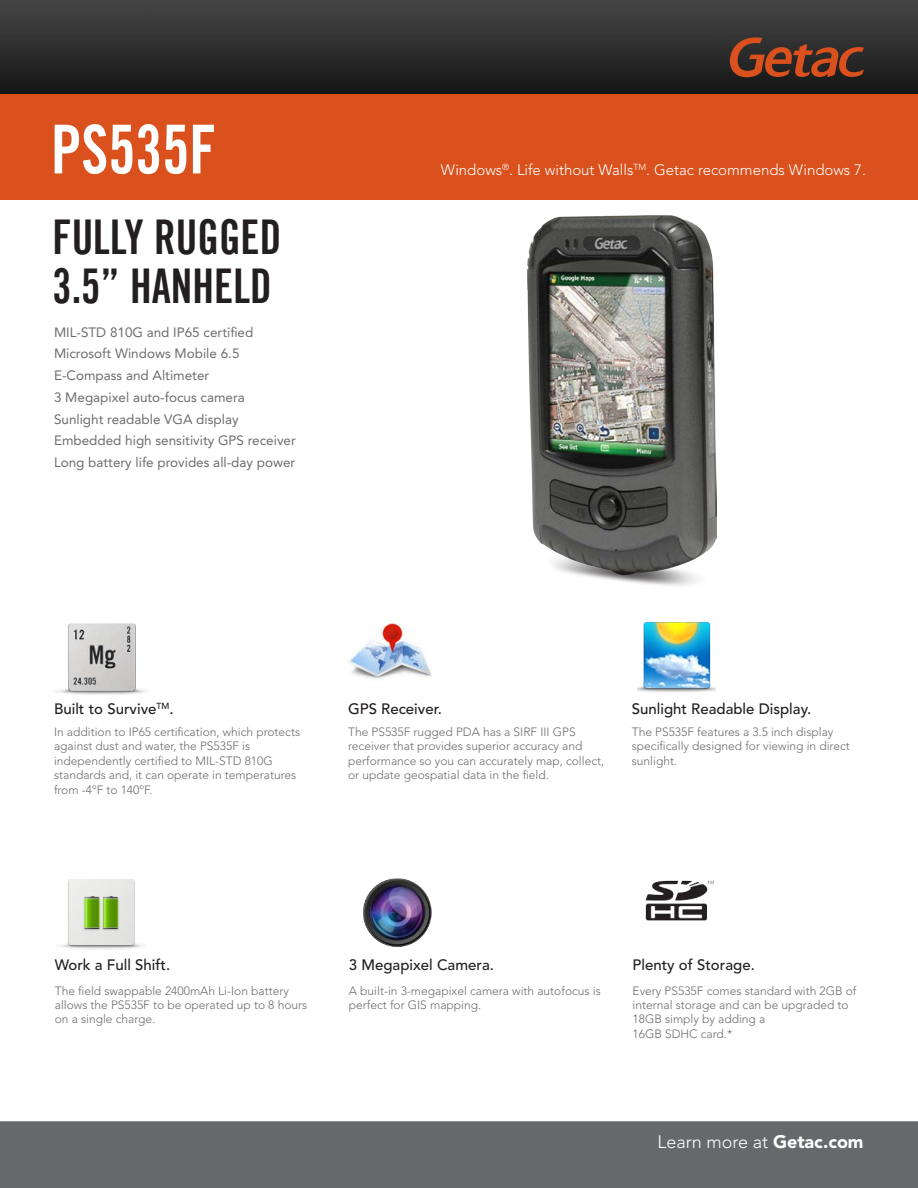
<style>
.page{position:relative;width:918px;height:1188px;background:#fff}
.page>*{position:absolute;margin:0;border:0;box-sizing:border-box;transform-origin:0 0}
.t1{font:67.5px "Trade Gothic Bold Cond Twenty";color:#fff;scale:.9 1}
.t2{font:48px "Trade Gothic Bold Cond Twenty";color:#231f20;scale:.9 1}
.t3{font:300 18px "Avenir";color:#fff}
.t4{font:500 15px "Avenir";color:#231f20}
.t5{font:300 15px "Avenir";color:#fff}
.t6{font:13.5px "Avenir";color:#6c6d70}
.t7{font:300 12px/14.4px "Avenir";color:#6c6d70}
.s1{font-weight:900}
</style>
<div class="page">
<img style="left:527px;top:216px;width:190px;height:370px">
<img style="left:0;top:0;width:918px;height:94px">
<div style="left:0;top:94px;width:918px;height:106px;background:#da511d"></div>
<svg style="left:730px;top:37px;width:134px;height:41px;background:#6d3824"></svg>
<div style="left:0;top:1121px;width:918px;height:67px;background:#67686a"></div>
<img style="left:363px;top:878px;width:69px;height:69px">
<img style="left:347px;top:623px;width:85px;height:57px">
<img style="left:61px;top:879px;width:83px;height:70px">
<img style="left:56px;top:623px;width:91px;height:72px">
<img style="left:638px;top:622px;width:78px;height:70px">
<img style="left:645px;top:880px;width:69px;height:41px">
<p class="t1" style="left:51px;top:108px;width:185px">PS535F</p>
<p class="t2" style="left:52px;top:208px;width:256px">FULLY RUGGED</p>
<p class="t2" style="left:52px;top:257px;width:245px">3.5” HANHELD</p>
<p class="t6" style="left:54px;top:324px;width:201px">MIL-STD 810G and IP65 certified</p>
<p class="t6" style="left:54px;top:346px;width:187px">Microsoft Windows Mobile 6.5</p>
<p class="t6" style="left:54px;top:368px;width:157px">E-Compass and Altimeter</p>
<p class="t6" style="left:54px;top:389px;width:192px">3 Megapixel auto-focus camera</p>
<p class="t6" style="left:54px;top:411px;width:186px">Sunlight readable VGA display</p>
<p class="t6" style="left:54px;top:433px;width:243px">Embedded high sensitivity GPS receiver</p>
<p class="t6" style="left:54px;top:455px;width:243px">Long battery life provides all-day power</p>
<p class="t5" style="left:441px;top:161px;width:427px">Windows<sup>®</sup>. Life without Walls<sup>TM</sup>. Getac recommends Windows 7.</p>
<p class="t4" style="left:54px;top:700px;width:121px">Built to Survive<sup>TM</sup>.</p>
<p class="t7" style="left:54px;top:725px;width:248px">In addition to IP65 certification, which protects against dust and water, the PS535F is</p>
<p class="t7" style="left:54px;top:754px;width:220px">independently certified to MIL-STD 810G</p>
<p class="t7" style="left:54px;top:768px;width:244px">standards and, it can operate in temperatures from -4ºF to 140ºF.</p>
<p class="t4" style="left:348px;top:700px;width:95px">GPS Receiver.</p>
<p class="t7" style="left:348px;top:725px;width:229px">The PS535F rugged PDA has a SIRF III GPS</p>
<p class="t7" style="left:348px;top:739px;width:236px">receiver that provides superior accuracy and</p>
<p class="t7" style="left:348px;top:754px;width:258px">performance so you can accurately map, collect, or update geospatial data in the field.</p>
<p class="t4" style="left:632px;top:700px;width:181px">Sunlight Readable Display.</p>
<p class="t7" style="left:632px;top:725px;width:220px">The PS535F features a 3.5 inch display specifically designed for viewing in direct sunlight.</p>
<p class="t4" style="left:55px;top:956px;width:117px">Work a Full Shift.</p>
<p class="t7" style="left:55px;top:983px;width:254px">The field swappable 2400mAh Li-Ion battery allows the PS535F to be operated up to 8 hours on a single charge.</p>
<p class="t4" style="left:349px;top:956px;width:147px">3 Megapixel Camera.</p>
<p class="t7" style="left:349px;top:983px;width:253px">A built-in 3-megapixel camera with autofocus is perfect for GIS mapping.</p>
<p class="t4" style="left:633px;top:956px;width:124px">Plenty of Storage.</p>
<p class="t7" style="left:633px;top:983px;width:225px">Every PS535F comes standard with 2GB of internal storage and can be upgraded to<br>18GB simply by adding a</p>
<p class="t7" style="left:633px;top:1027px;width:101px">16GB SDHC card.*</p>
<p class="t3" style="left:658px;top:1132px;width:208px">Learn more at <span class="s1">Getac.com</span></p>
</div>
